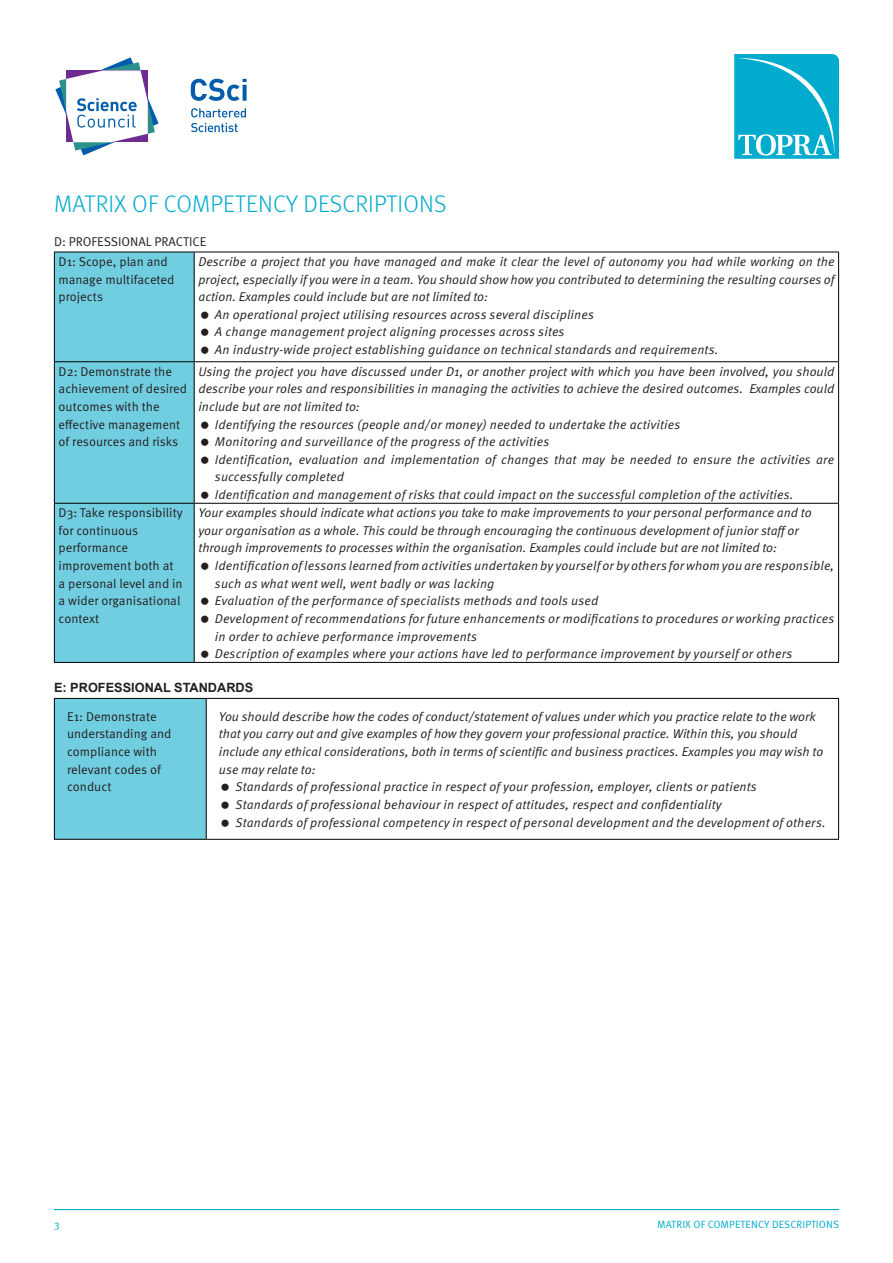
<style>
.page{position:relative;width:893px;height:1263px;background:#fff}
.page>*{position:absolute;margin:0;border:0;box-sizing:border-box;transform-origin:0 0}
.Body_Copy_No_Indent{font:300 24px "Meta OT";letter-spacing:.01em;color:#00abcd}
.Body_Copy_No_Indent-2{font:12.75px/17.7px "Meta OT Norm Ita";letter-spacing:.01em;color:#231f20}
.Body_Copy_No_Indent-3{font:12.75px/17.7px "Meta OT Norm";color:#231f20}
.Body_Copy_No_Indent-4{font:700 12.75px "Arial";color:#231f20}
.t1{font:10.5px "Meta OT Norm";letter-spacing:.01em;color:#00abcd}
</style>
<div class="page">
<hr style="left:54px;top:1209px;width:785px;height:1px;background:#00abcd">
<svg style="left:734px;top:54px;width:105px;height:105px;background:#1db4d2"></svg>
<svg style="left:191px;top:79px;width:56px;height:22px"></svg>
<svg style="left:191px;top:108px;width:55px;height:9px"></svg>
<svg style="left:191px;top:123px;width:47px;height:9px"></svg>
<svg style="left:55px;top:57px;width:104px;height:99px"></svg>
<div style="left:55px;top:253px;width:139px;height:409px;background:#71cee1"></div>
<hr style="left:54px;top:252px;width:140px;height:1px;background:#000">
<hr style="left:194px;top:252px;width:645px;height:1px;background:#000">
<hr style="left:54px;top:361px;width:140px;height:1px;background:#000">
<hr style="left:194px;top:361px;width:645px;height:1px;background:#000">
<hr style="left:54px;top:503px;width:140px;height:1px;background:#000">
<hr style="left:194px;top:503px;width:645px;height:1px;background:#000">
<hr style="left:54px;top:662px;width:140px;height:1px;background:#000">
<hr style="left:194px;top:662px;width:645px;height:1px;background:#000">
<hr style="left:54px;top:252px;width:1px;height:109px;background:#000">
<hr style="left:54px;top:362px;width:1px;height:141px;background:#000">
<hr style="left:54px;top:504px;width:1px;height:158px;background:#000">
<hr style="left:194px;top:252px;width:1px;height:109px;background:#000">
<hr style="left:838px;top:252px;width:1px;height:109px;background:#000">
<hr style="left:194px;top:362px;width:1px;height:141px;background:#000">
<hr style="left:838px;top:362px;width:1px;height:141px;background:#000">
<hr style="left:194px;top:504px;width:1px;height:158px;background:#000">
<hr style="left:838px;top:504px;width:1px;height:158px;background:#000">
<div style="left:54px;top:698px;width:152px;height:141px;background:#71cee1"></div>
<hr style="left:54px;top:698px;width:152px;height:1px;background:#000">
<hr style="left:206px;top:698px;width:633px;height:1px;background:#000">
<hr style="left:54px;top:839px;width:152px;height:1px;background:#000">
<hr style="left:206px;top:839px;width:633px;height:1px;background:#000">
<hr style="left:54px;top:699px;width:1px;height:140px;background:#000">
<hr style="left:206px;top:699px;width:1px;height:140px;background:#000">
<hr style="left:838px;top:699px;width:1px;height:140px;background:#000">
<p class="Body_Copy_No_Indent" style="left:54px;top:189px;width:394px">MATRIX OF COMPETENCY DESCRIPTIONS</p>
<p class="Body_Copy_No_Indent-3" style="left:54px;top:232px;width:154px">D: PROFESSIONAL PRACTICE</p>
<p class="Body_Copy_No_Indent-3" style="left:59px;top:253px;width:117px">D1: Scope, plan and manage multifaceted projects</p>
<p class="Body_Copy_No_Indent-2" style="left:198px;top:253px;width:637px;text-align:justify">Describe a project that you have managed and make it clear the level of autonomy you had while working on the project, especially if you were in a team. You should show how you contributed to determining the resulting courses of action. Examples could include but are not limited to:</p>
<p class="Body_Copy_No_Indent-2" style="left:215px;top:306px;width:381px">An operational project utilising resources across several disciplines</p>
<p class="Body_Copy_No_Indent-2" style="left:215px;top:323px;width:351px">A change management project aligning processes across sites</p>
<p class="Body_Copy_No_Indent-2" style="left:215px;top:341px;width:505px">An industry-wide project establishing guidance on technical standards and requirements.</p>
<p class="Body_Copy_No_Indent-3" style="left:59px;top:362px;width:130px">D2: Demonstrate the achievement of desired outcomes with the effective management of resources and risks</p>
<p class="Body_Copy_No_Indent-2" style="left:198px;top:363px;width:637px;text-align:justify">Using the project you have discussed under D1, or another project with which you have been involved, you should describe your roles and responsibilities in managing the activities to achieve the desired outcomes. Examples could include but are not limited to:</p>
<p class="Body_Copy_No_Indent-2" style="left:215px;top:415px;width:467px">Identifying the resources (people and/or money) needed to undertake the activities</p>
<p class="Body_Copy_No_Indent-2" style="left:215px;top:433px;width:336px">Monitoring and surveillance of the progress of the activities</p>
<p class="Body_Copy_No_Indent-2" style="left:215px;top:451px;width:621px">Identification, evaluation and implementation of changes that may be needed to ensure the activities are successfully completed</p>
<p class="Body_Copy_No_Indent-2" style="left:215px;top:486px;width:580px">Identification and management of risks that could impact on the successful completion of the activities.</p>
<p class="Body_Copy_No_Indent-3" style="left:59px;top:504px;width:126px">D3: Take responsibility for continuous performance improvement both at a personal level and in a wider organisational context</p>
<p class="Body_Copy_No_Indent-2" style="left:198px;top:504px;width:615px">Your examples should indicate what actions you take to make improvements to your personal performance and to your organisation as a whole. This could be through encouraging the continuous development of junior staff or through improvements to processes within the organisation. Examples could include but are not limited to:</p>
<p class="Body_Copy_No_Indent-2" style="left:215px;top:557px;width:621px">Identification of lessons learned from activities undertaken by yourself or by others for whom you are responsible, such as what went well, went badly or was lacking</p>
<p class="Body_Copy_No_Indent-2" style="left:215px;top:592px;width:385px">Evaluation of the performance of specialists methods and tools used</p>
<p class="Body_Copy_No_Indent-2" style="left:215px;top:610px;width:621px">Development of recommendations for future enhancements or modifications to procedures or working practices in order to achieve performance improvements</p>
<p class="Body_Copy_No_Indent-2" style="left:215px;top:645px;width:579px">Description of examples where your actions have led to performance improvement by yourself or others</p>
<p class="Body_Copy_No_Indent-4" style="left:54px;top:679px;width:201px">E: PROFESSIONAL STANDARDS</p>
<p class="Body_Copy_No_Indent-3" style="left:67px;top:708px;width:106px">E1: Demonstrate understanding and compliance with relevant codes of conduct</p>
<p class="Body_Copy_No_Indent-2" style="left:219px;top:708px;width:606px">You should describe how the codes of conduct/statement of values under which you practice relate to the work that you carry out and give examples of how they govern your professional practice. Within this, you should include any ethical considerations, both in terms of scientific and business practices. Examples you may wish to use may relate to:</p>
<p class="Body_Copy_No_Indent-2" style="left:235px;top:778px;width:523px">Standards of professional practice in respect of your profession, employer, clients or patients</p>
<p class="Body_Copy_No_Indent-2" style="left:235px;top:796px;width:488px">Standards of professional behaviour in respect of attitudes, respect and confidentiality</p>
<p class="Body_Copy_No_Indent-2" style="left:235px;top:813px;width:592px">Standards of professional competency in respect of personal development and the development of others.</p>
<p class="t1" style="left:54px;top:1218px;width:7px">3</p>
<p class="t1" style="left:657px;top:1218px;width:183px">MATRIX OF COMPETENCY DESCRIPTIONS</p>
</div>
